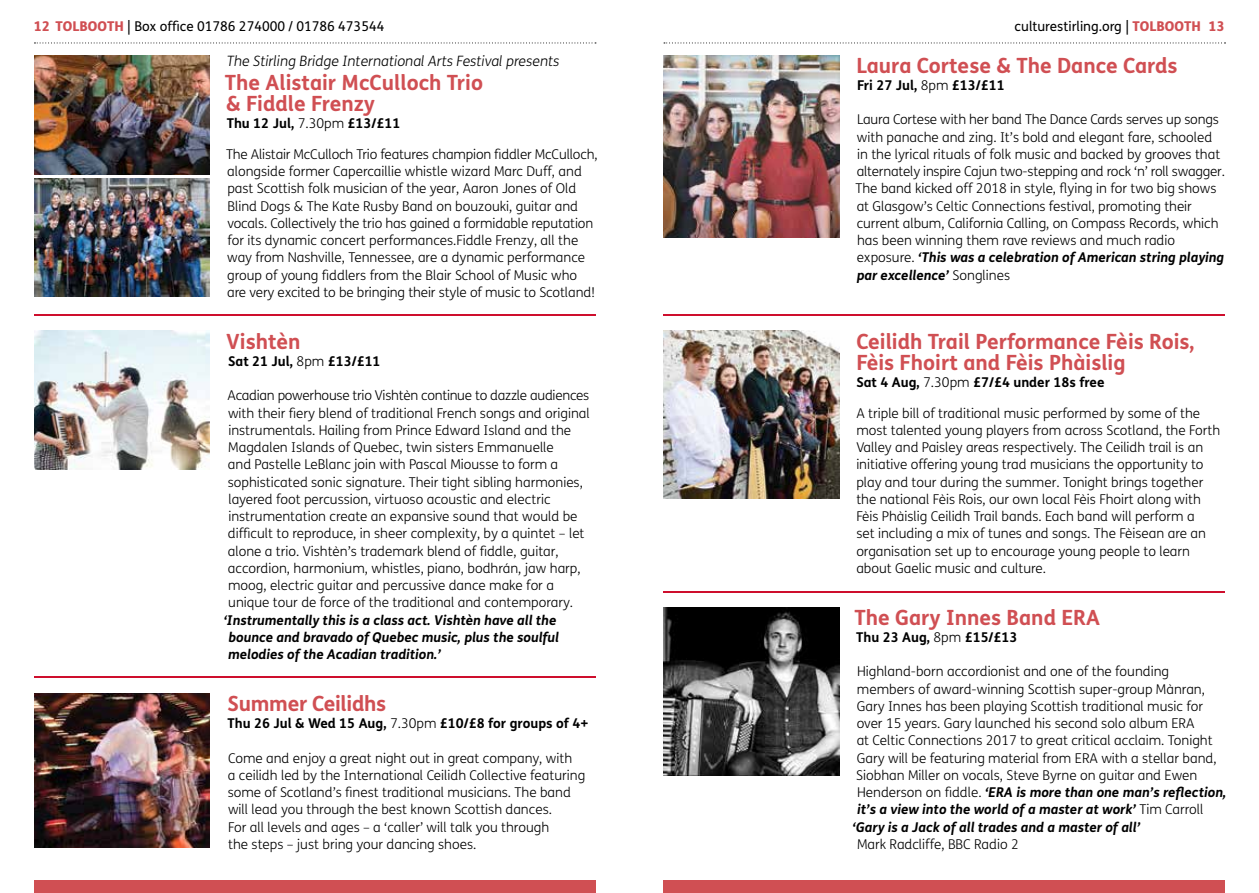
<style>
.page{position:relative;width:1259px;height:893px;background:#fff}
.page>*{position:absolute;margin:0;border:0;box-sizing:border-box;transform-origin:0 0}
.t1{font:700 21px/21px "FS Me";color:#d04f53}
.t2{font:italic 300 14.25px "FS Me";color:#000}
.t3{font:300 13.5px/17.2px "FS Me";color:#000}
.t4{font:italic 700 13.5px/17.2px "FS Me";color:#000}
.t5{font:700 13.5px "FS Me";color:#000}
.t6{font:13.5px "FS Me";color:#000}
.s1{font-weight:800;color:#d04f53}
.s2{font-weight:300}
.s3{font-weight:700;font-style:italic}
.s4{font-weight:300;font-style:normal}
</style>
<div class="page">
<svg style="left:34px;top:43px;width:562px;height:1px"></svg>
<svg style="left:664px;top:43px;width:561px;height:1px"></svg>
<div style="left:663px;top:880px;width:562px;height:13px;background:#d04f53"></div>
<div style="left:34px;top:880px;width:561px;height:13px;background:#d04f53"></div>
<hr style="left:663px;top:315px;width:562px;height:1px;background:#ce0e2d">
<hr style="left:663px;top:591px;width:562px;height:1px;background:#ce0e2d">
<img style="left:663px;top:55px;width:176px;height:182px">
<img style="left:663px;top:331px;width:176px;height:168px">
<img style="left:663px;top:607px;width:176px;height:168px">
<hr style="left:34px;top:315px;width:561px;height:1px;background:#ce0e2d">
<hr style="left:34px;top:676px;width:561px;height:1px;background:#ce0e2d">
<img style="left:34px;top:55px;width:176px;height:119px">
<img style="left:34px;top:178px;width:176px;height:119px">
<img style="left:34px;top:331px;width:176px;height:138px">
<img style="left:34px;top:693px;width:176px;height:155px">
<p class="t6" style="left:34px;top:17px;width:352px"><span class="s1">12 TOLBOOTH</span> | Box office 01786 274000 / 01786 473544</p>
<p class="t6" style="left:1014px;top:17px;width:211px">culturestirling.org | <span class="s1">TOLBOOTH 13</span></p>
<h1 class="t1" style="left:856px;top:54px;width:323px">Laura Cortese &amp; The Dance Cards</h1>
<p class="t5" style="left:857px;top:75px;width:149px">Fri 27 Jul, <span class="s2">8pm</span> £13/£11</p>
<p class="t3" style="left:855px;top:111px;width:371px">Laura Cortese with her band The Dance Cards serves up songs with panache and zing. It’s bold and elegant fare, schooled in the lyrical rituals of folk music and backed by grooves that alternately inspire Cajun two-stepping and rock ‘n’ roll swagger.<br>The band kicked off 2018 in style, flying in for two big shows at Glasgow’s Celtic Connections festival, promoting their current album, California Calling, on Compass Records, which has been winning them rave reviews and much radio exposure. <span class="s3">‘This was a celebration of American string playing par excellence’</span> Songlines</p>
<p class="t2" style="left:227px;top:51px;width:334px">The Stirling Bridge International Arts Festival presents</p>
<h1 class="t1" style="left:225px;top:71px;width:260px">The Alistair McCulloch Trio &amp; Fiddle Frenzy</h1>
<p class="t5" style="left:227px;top:113px;width:175px">Thu 12 Jul, <span class="s2">7.30pm</span> £13/£11</p>
<p class="t3" style="left:226px;top:145px;width:373px">The Alistair McCulloch Trio features champion fiddler McCulloch, alongside former Capercaillie whistle wizard Marc Duff, and past Scottish folk musician of the year, Aaron Jones of Old Blind Dogs &amp; The Kate Rusby Band on bouzouki, guitar and vocals. Collectively the trio has gained a formidable reputation for its dynamic concert performances.Fiddle Frenzy, all the way from Nashville, Tennessee, are a dynamic performance group of young fiddlers from the Blair School of Music who are very excited to be bringing their style of music to Scotland!</p>
<h1 class="t1" style="left:226px;top:330px;width:76px">Vishtèn</h1>
<p class="t5" style="left:228px;top:351px;width:154px">Sat 21 Jul, <span class="s2">8pm</span> £13/£11</p>
<p class="t3" style="left:227px;top:387px;width:364px">Acadian powerhouse trio Vishtèn continue to dazzle audiences with their fiery blend of traditional French songs and original instrumentals. Hailing from Prince Edward Island and the Magdalen Islands of Quebec, twin sisters Emmanuelle<br>and Pastelle LeBlanc join with Pascal Miousse to form a sophisticated sonic signature. Their tight sibling harmonies, layered foot percussion, virtuoso acoustic and electric instrumentation create an expansive sound that would be difficult to reproduce, in sheer complexity, by a quintet – let alone a trio. Vishtèn’s trademark blend of fiddle, guitar, accordion, harmonium, whistles, piano, bodhrán, jaw harp, moog, electric guitar and percussive dance make for a unique tour de force of the traditional and contemporary.</p>
<p class="t4" style="left:228px;top:610px;width:332px;text-indent:-4px">‘Instrumentally this is a class act. Vishtèn have all the bounce and bravado of Quebec music, plus the soulful melodies of the Acadian tradition.’</p>
<h1 class="t1" style="left:227px;top:692px;width:160px">Summer Ceilidhs</h1>
<p class="t5" style="left:227px;top:713px;width:362px">Thu 26 Jul &amp; Wed 15 Aug, <span class="s2">7.30pm</span> £10/£8 for groups of 4+</p>
<p class="t3" style="left:228px;top:749px;width:359px">Come and enjoy a great night out in great company, with<br>a ceilidh led by the International Ceilidh Collective featuring some of Scotland’s finest traditional musicians. The band will lead you through the best known Scottish dances.<br>For all levels and ages – a ‘caller’ will talk you through<br>the steps – just bring your dancing shoes.</p>
<h1 class="t1" style="left:856px;top:330px;width:340px">Ceilidh Trail Performance Fèis Rois,<br>Fèis Fhoirt and Fèis Phàislig</h1>
<p class="t5" style="left:856px;top:372px;width:250px">Sat 4 Aug, <span class="s2">7.30pm</span> £7/£4 under 18s free</p>
<p class="t3" style="left:856px;top:404px;width:365px">A triple bill of traditional music performed by some of the most talented young players from across Scotland, the Forth Valley and Paisley areas respectively. The Ceilidh trail is an initiative offering young trad musicians the opportunity to play and tour during the summer. Tonight brings together the national Fèis Rois, our own local Fèis Fhoirt along with Fèis Phàislig Ceilidh Trail bands. Each band will perform a<br>set including a mix of tunes and songs. The Fèisean are an organisation set up to encourage young people to learn about Gaelic music and culture.</p>
<h1 class="t1" style="left:854px;top:606px;width:247px">The Gary Innes Band ERA</h1>
<p class="t5" style="left:856px;top:627px;width:163px">Thu 23 Aug, <span class="s2">8pm</span> £15/£13</p>
<p class="t3" style="left:857px;top:663px;width:314px">Highland-born accordionist and one of the founding</p>
<p class="t3" style="left:857px;top:680px;width:350px">members of award-winning Scottish super-group Mànran,</p>
<p class="t3" style="left:857px;top:697px;width:348px">Gary Innes has been playing Scottish traditional music for</p>
<p class="t3" style="left:856px;top:714px;width:339px">over 15 years. Gary launched his second solo album ERA</p>
<p class="t3" style="left:856px;top:732px;width:357px">at Celtic Connections 2017 to great critical acclaim. Tonight</p>
<p class="t3" style="left:857px;top:749px;width:361px">Gary will be featuring material from ERA with a stellar band,</p>
<p class="t3" style="left:856px;top:766px;width:342px">Siobhan Miller on vocals, Steve Byrne on guitar and Ewen</p>
<p class="t4" style="left:857px;top:783px;width:371px"><span class="s4">Henderson on fiddle.</span> ‘ERA is more than one man’s reflection,</p>
<p class="t4" style="left:857px;top:800px;width:348px">it’s a view into the world of a master at work’ <span class="s4">Tim Carroll</span></p>
<p class="t4" style="left:852px;top:817px;width:289px">‘Gary is a Jack of all trades and a master of all’</p>
<p class="t3" style="left:857px;top:835px;width:163px">Mark Radcliffe, BBC Radio 2</p>
</div>
